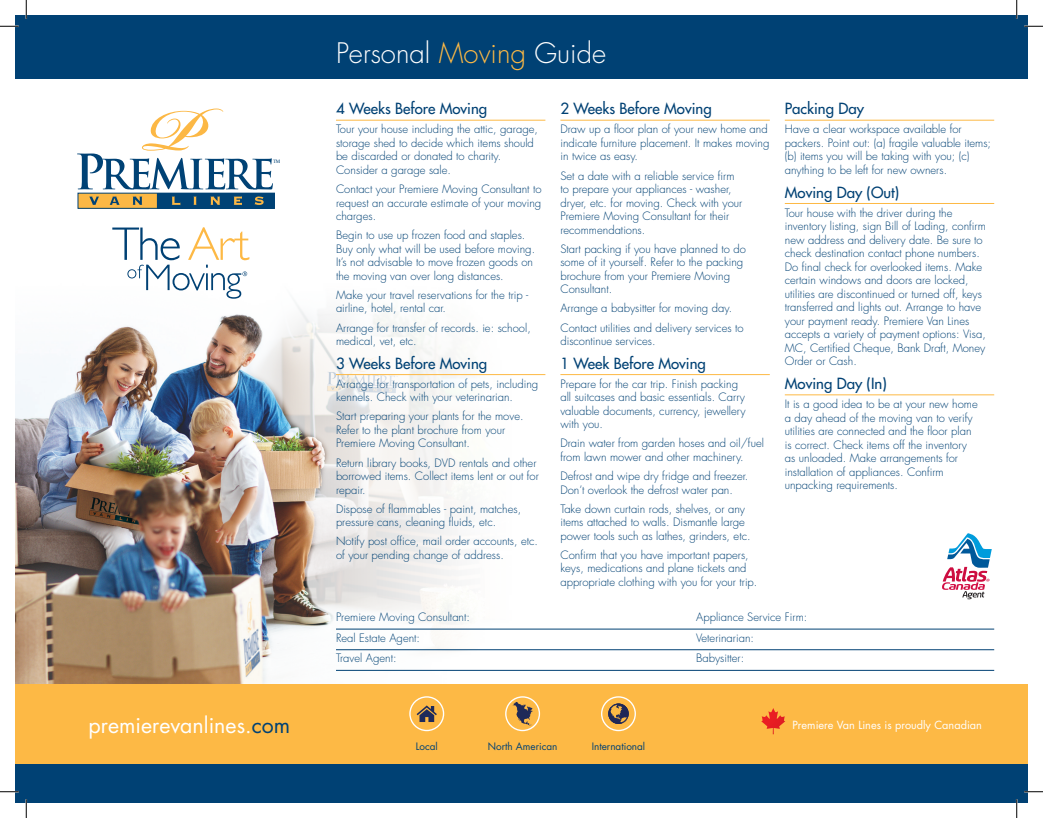
<style>
.page{position:relative;width:1043px;height:818px;background:#fff}
.page>*{position:absolute;margin:0;border:0;box-sizing:border-box;transform-origin:0 0}
.t1{font:300 27.5px "Futura";color:#fff}
.t2{font:21.38px "Futura";color:#fff}
.t3{font:15px "Futura";color:#004174}
.t4{font:300 11.25px/13.5px "Futura";color:#004174}
.t5{font:10.88px "Futura";color:#fff}
.t6{font:10px "Futura";color:#004174}
.t7{font:5px "Times";color:#004275}
.s1{color:#004174}
.s2{color:#fdb945}
</style>
<div class="page">
<img style="left:15px;top:304px;width:498px;height:380px">
<div style="left:15px;top:684px;width:1013px;height:118px;background:#fdb945"></div>
<div style="left:15px;top:763px;width:1013px;height:39px;background:#004174"></div>
<svg style="left:512px;top:701px;width:21px;height:24px"></svg>
<div style="left:505px;top:696px;width:35px;height:35px;border:1px solid #fff;border-radius:50%"></div>
<svg style="left:608px;top:703px;width:20px;height:20px"></svg>
<div style="left:601px;top:696px;width:35px;height:35px;border:1px solid #fff;border-radius:50%"></div>
<svg style="left:416px;top:705px;width:21px;height:17px"></svg>
<div style="left:409px;top:696px;width:35px;height:35px;border:1px solid #fff;border-radius:50%"></div>
<div style="left:15px;top:15px;width:1013px;height:63px;background:#004174"></div>
<svg style="left:112px;top:227px;width:137px;height:72px"></svg>
<div style="left:78px;top:193px;width:197px;height:16px;border:1px solid #004275"></div>
<svg style="left:77px;top:108px;width:197px;height:100px"></svg>
<hr style="left:336px;top:120px;width:209px;height:1px;background:#fdb945">
<hr style="left:336px;top:374px;width:209px;height:1px;background:#fdb945">
<hr style="left:560px;top:120px;width:209px;height:1px;background:#fdb945">
<hr style="left:560px;top:374px;width:209px;height:1px;background:#fdb945">
<hr style="left:784px;top:120px;width:210px;height:1px;background:#fdb945">
<hr style="left:784px;top:203px;width:210px;height:1px;background:#fdb945">
<hr style="left:784px;top:394px;width:210px;height:1px;background:#fdb945">
<svg style="left:761px;top:708px;width:24px;height:26px"></svg>
<hr style="left:336px;top:628px;width:658px;height:1px;background:#004174">
<hr style="left:336px;top:649px;width:658px;height:1px;background:#004174">
<hr style="left:336px;top:670px;width:658px;height:1px;background:#004174">
<svg style="left:942px;top:533px;width:49px;height:66px"></svg>
<svg style="left:0;top:25px;width:19px;height:2px"></svg>
<svg style="left:1024px;top:25px;width:18px;height:2px"></svg>
<svg style="left:0;top:790px;width:19px;height:2px"></svg>
<svg style="left:1024px;top:790px;width:18px;height:2px"></svg>
<svg style="left:25px;top:0;width:2px;height:19px"></svg>
<svg style="left:25px;top:799px;width:2px;height:19px"></svg>
<svg style="left:1015px;top:0;width:2px;height:19px"></svg>
<svg style="left:1015px;top:799px;width:2px;height:19px"></svg>
<p class="t7" style="left:273px;top:156px;width:9px">TM</p>
<h2 class="t2" style="left:89px;top:710px;width:203px">premierevanlines.<span class="s1">com</span></h2>
<h1 class="t1" style="left:336px;top:35px;width:272px">Personal <span class="s2">Moving</span> Guide</h1>
<h3 class="t3" style="left:336px;top:99px;width:153px">4 Weeks Before Moving</h3>
<p class="t4" style="left:336px;top:123px;width:203px">Tour your house including the attic, garage, storage shed to decide which items should be discarded or donated to charity.<br>Consider a garage sale.</p>
<p class="t4" style="left:336px;top:182px;width:207px;text-align:justify">Contact your Premiere Moving Consultant to request an accurate estimate of your moving charges.</p>
<p class="t4" style="left:336px;top:228px;width:201px">Begin to use up frozen food and staples.<br>Buy only what will be used before moving.<br>It’s not advisable to move frozen goods on the moving van over long distances.</p>
<p class="t4" style="left:336px;top:288px;width:194px">Make your travel reservations for the trip - airline, hotel, rental car.</p>
<p class="t4" style="left:336px;top:321px;width:196px">Arrange for transfer of records. ie: school, medical, vet, etc.</p>
<h3 class="t3" style="left:336px;top:353px;width:153px">3 Weeks Before Moving</h3>
<p class="t4" style="left:336px;top:377px;width:204px">Arrange for transportation of pets, including kennels. Check with your veterinarian.</p>
<p class="t4" style="left:336px;top:409px;width:189px">Start preparing your plants for the move.<br>Refer to the plant brochure from your<br>Premiere Moving Consultant.</p>
<p class="t4" style="left:336px;top:456px;width:204px">Return library books, DVD rentals and other borrowed items. Collect items lent or out for repair.</p>
<p class="t4" style="left:336px;top:502px;width:187px">Dispose of flammables - paint, matches, pressure cans, cleaning fluids, etc.</p>
<p class="t4" style="left:336px;top:534px;width:204px">Notify post office, mail order accounts, etc. of your pending change of address.</p>
<h3 class="t3" style="left:560px;top:99px;width:153px">2 Weeks Before Moving</h3>
<p class="t4" style="left:560px;top:123px;width:210px">Draw up a floor plan of your new home and indicate furniture placement. It makes moving in twice as easy.</p>
<p class="t4" style="left:560px;top:169px;width:183px">Set a date with a reliable service firm to prepare your appliances - washer, dryer, etc. for moving. Check with your Premiere Moving Consultant for their recommendations.</p>
<p class="t4" style="left:560px;top:242px;width:187px">Start packing if you have planned to do some of it yourself. Refer to the packing brochure from your Premiere Moving<br>Consultant.</p>
<p class="t4" style="left:560px;top:299px;width:185px;line-height:19.1px">Arrange a babysitter for moving day.<br>Contact utilities and delivery services to</p>
<p class="t4" style="left:560px;top:334px;width:97px">discontinue services.</p>
<h3 class="t3" style="left:560px;top:353px;width:147px">1 Week Before Moving</h3>
<p class="t4" style="left:560px;top:377px;width:187px">Prepare for the car trip. Finish packing all suitcases and basic essentials. Carry valuable documents, currency, jewellery with you.</p>
<p class="t4" style="left:560px;top:436px;width:205px">Drain water from garden hoses and oil/fuel from lawn mower and other machinery.</p>
<p class="t4" style="left:560px;top:469px;width:189px">Defrost and wipe dry fridge and freezer.<br>Don’t overlook the defrost water pan.</p>
<p class="t4" style="left:560px;top:502px;width:192px">Take down curtain rods, shelves, or any items attached to walls. Dismantle large power tools such as lathes, grinders, etc.</p>
<p class="t4" style="left:560px;top:548px;width:198px">Confirm that you have important papers, keys, medications and plane tickets and appropriate clothing with you for your trip.</p>
<h3 class="t3" style="left:784px;top:99px;width:81px">Packing Day</h3>
<p class="t4" style="left:784px;top:123px;width:208px">Have a clear workspace available for packers. Point out: (a) fragile valuable items; (b) items you will be taking with you; (c) anything to be left for new owners.</p>
<h3 class="t3" style="left:784px;top:182px;width:116px">Moving Day (Out)</h3>
<p class="t4" style="left:784px;top:206px;width:202px">Tour house with the driver during the inventory listing, sign Bill of Lading, confirm new address and delivery date. Be sure to check destination contact phone numbers.<br>Do final check for overlooked items. Make certain windows and doors are locked, utilities are discontinued or turned off, keys transferred and lights out. Arrange to have your payment ready. Premiere Van Lines accepts a variety of payment options: Visa, MC, Certified Cheque, Bank Draft, Money Order or Cash.</p>
<h3 class="t3" style="left:784px;top:373px;width:103px">Moving Day (In)</h3>
<p class="t4" style="left:784px;top:397px;width:194px">It is a good idea to be at your new home a day ahead of the moving van to verify utilities are connected and the floor plan is correct. Check items off the inventory as unloaded. Make arrangements for installation of appliances. Confirm unpacking requirements.</p>
<p class="t4" style="left:336px;top:610px;width:135px">Premiere Moving Consultant:</p>
<p class="t4" style="left:696px;top:610px;width:113px">Appliance Service Firm:</p>
<p class="t4" style="left:336px;top:631px;width:86px">Real Estate Agent:</p>
<p class="t4" style="left:696px;top:631px;width:59px">Veterinarian:</p>
<p class="t4" style="left:336px;top:651px;width:62px">Travel Agent:</p>
<p class="t4" style="left:696px;top:651px;width:50px">Babysitter:</p>
<p class="t6" style="left:416px;top:739px;width:24px">Local</p>
<p class="t6" style="left:488px;top:739px;width:71px">North American</p>
<p class="t6" style="left:591px;top:739px;width:55px">International</p>
<p class="t5" style="left:792px;top:717px;width:191px">Premiere Van Lines is proudly Canadian</p>
</div>
